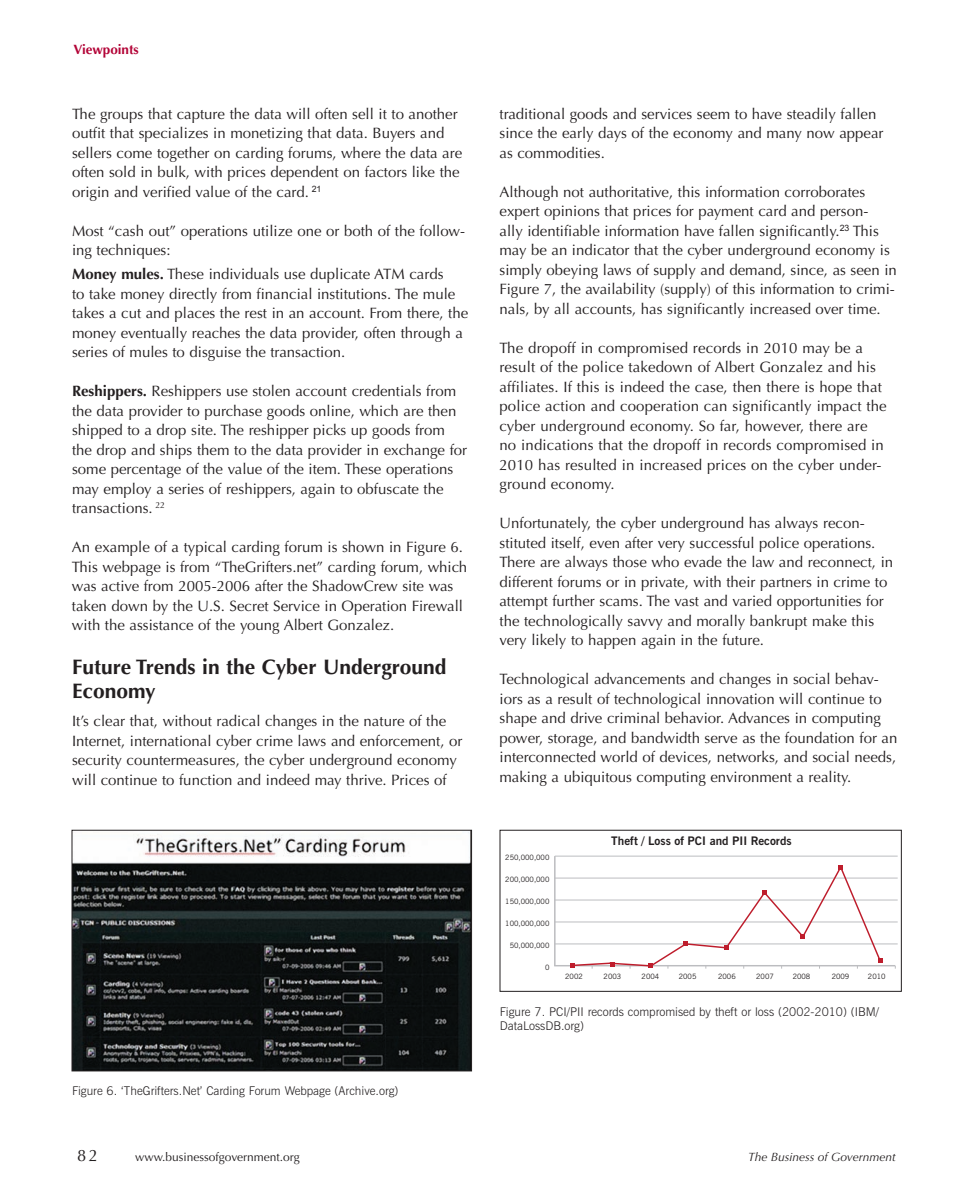
<style>
.page{position:relative;width:972px;height:1188px;background:#fff}
.page>*{position:absolute;margin:0;border:0;box-sizing:border-box;transform-origin:0 0}
.t1{font:700 21px/24px "Optima";color:#231f20}
.t2{font:16.5px "Optima";color:#231f20}
.t3{font:15px/19.5px "Optima";color:#231f20}
.t4{font:700 13.5px "Optima";color:#b30437}
.t5{font:300 12px/13.5px "News Gothic BT";color:#231f20}
.t6{font:12px "Optima";color:#231f20}
.t7{font:italic 12px "Optima";color:#231f20}
.t8{font:700 11.7px "News Gothic BT";color:#231f20}
.t9{font:7.35px "News Gothic BT";color:#231f20}
.s1{font-weight:700}
</style>
<div class="page">
<img style="left:74px;top:832px;width:396px;height:237px">
<div style="left:72px;top:830px;width:400px;height:241px;border:1px solid #231f20"></div>
<hr style="left:554px;top:965px;width:341px;height:1px;background:#bcbdc0">
<hr style="left:554px;top:856px;width:2px;height:110px;background:#bcbdc0">
<hr style="left:555px;top:944px;width:343px;height:1px;background:#bcbdc0">
<hr style="left:555px;top:922px;width:343px;height:1px;background:#bcbdc0">
<hr style="left:555px;top:900px;width:343px;height:1px;background:#bcbdc0">
<hr style="left:555px;top:878px;width:343px;height:1px;background:#bcbdc0">
<hr style="left:555px;top:856px;width:343px;height:1px;background:#bcbdc0">
<svg style="left:571px;top:865px;width:311px;height:104px"></svg>
<div style="left:500px;top:830px;width:402px;height:162px;border:1px solid #231f20"></div>
<p class="t4" style="left:74px;top:41px;width:67px">Viewpoints</p>
<p class="t3" style="left:72px;top:104px;width:392px">The groups that capture the data will often sell it to another outfit that specializes in monetizing that data. Buyers and sellers come together on carding forums, where the data are often sold in bulk, with prices dependent on factors like the origin and verified value of the card. <sup>21</sup></p>
<p class="t3" style="left:72px;top:221px;width:395px">Most “cash out” operations utilize one or both of the follow&shy;ing techniques:</p>
<p class="t3" style="left:72px;top:265px;width:398px"><span class="s1">Money mules.</span> These individuals use duplicate ATM cards<br>to take money directly from financial institutions. The mule takes a cut and places the rest in an account. From there, the money eventually reaches the data provider, often through a series of mules to disguise the transaction.</p>
<p class="t3" style="left:72px;top:382px;width:397px"><span class="s1">Reshippers.</span> Reshippers use stolen account credentials from the data provider to purchase goods online, which are then shipped to a drop site. The reshipper picks up goods from the drop and ships them to the data provider in exchange for some percentage of the value of the item. These operations may employ a series of reshippers, again to obfuscate the transactions. <sup>22</sup></p>
<p class="t3" style="left:72px;top:538px;width:397px">An example of a typical carding forum is shown in Figure 6.<br>This webpage is from “TheGrifters.net” carding forum, which was active from 2005-2006 after the ShadowCrew site was taken down by the U.S. Secret Service in Operation Firewall with the assistance of the young Albert Gonzalez.</p>
<h1 class="t1" style="left:72px;top:655px;width:376px">Future Trends in the Cyber Underground<br>Economy</h1>
<p class="t3" style="left:72px;top:712px;width:392px">It’s clear that, without radical changes in the nature of the Internet, international cyber crime laws and enforcement, or security countermeasures, the cyber underground economy will continue to function and indeed may thrive. Prices of</p>
<p class="t5" style="left:72px;top:1084px;width:328px">Figure 6. ‘TheGrifters.Net’ Carding Forum Webpage (Archive.org)</p>
<p class="t3" style="left:500px;top:104px;width:386px">traditional goods and services seem to have steadily fallen since the early days of the economy and many now appear as commodities.</p>
<p class="t3" style="left:499px;top:182px;width:399px">Although not authoritative, this information corroborates expert opinions that prices for payment card and person-<br>ally identifiable information have fallen significantly.<sup>23</sup> This may be an indicator that the cyber underground economy is simply obeying laws of supply and demand, since, as seen in Figure 7, the availability (supply) of this information to crimi&shy;nals, by all accounts, has significantly increased over time.</p>
<p class="t3" style="left:499px;top:338px;width:389px">The dropoff in compromised records in 2010 may be a result of the police takedown of Albert Gonzalez and his affiliates. If this is indeed the case, then there is hope that police action and cooperation can significantly impact the cyber underground economy. So far, however, there are no indications that the dropoff in records compromised in 2010 has resulted in increased prices on the cyber under&shy;ground economy.</p>
<p class="t3" style="left:499px;top:514px;width:395px">Unfortunately, the cyber underground has always recon&shy;stituted itself, even after very successful police operations.<br>There are always those who evade the law and reconnect, in different forums or in private, with their partners in crime to attempt further scams. The vast and varied opportunities for the technologically savvy and morally bankrupt make this very likely to happen again in the future.</p>
<p class="t3" style="left:499px;top:670px;width:399px">Technological advancements and changes in social behav&shy;iors as a result of technological innovation will continue to shape and drive criminal behavior. Advances in computing power, storage, and bandwidth serve as the foundation for an interconnected world of devices, networks, and social needs, making a ubiquitous computing environment a reality.</p>
<p class="t9" style="left:505px;top:853px;width:46px">250,000,000</p>
<p class="t9" style="left:505px;top:875px;width:46px">200,000,000</p>
<p class="t9" style="left:505px;top:897px;width:46px">150,000,000</p>
<p class="t9" style="left:505px;top:919px;width:46px">100,000,000</p>
<p class="t9" style="left:510px;top:941px;width:41px">50,000,000</p>
<p class="t9" style="left:545px;top:963px;width:6px">0</p>
<p class="t8" style="left:611px;top:834px;width:182px">Theft / Loss of PCI and PII Records</p>
<p class="t9" style="left:565px;top:972px;width:19px">2002</p>
<p class="t9" style="left:604px;top:972px;width:19px">2003</p>
<p class="t9" style="left:642px;top:972px;width:19px">2004</p>
<p class="t9" style="left:679px;top:972px;width:19px">2005</p>
<p class="t9" style="left:718px;top:972px;width:19px">2006</p>
<p class="t9" style="left:756px;top:972px;width:19px">2007</p>
<p class="t9" style="left:793px;top:972px;width:19px">2008</p>
<p class="t9" style="left:832px;top:972px;width:19px">2009</p>
<p class="t9" style="left:868px;top:972px;width:19px">2010</p>
<p class="t5" style="left:500px;top:1005px;width:381px">Figure 7. PCI/PII records compromised by theft or loss (2002-2010) (IBM/<br>DataLossDB.org)</p>
<p class="t2" style="left:77px;top:1146px;width:22px">82</p>
<p class="t6" style="left:135px;top:1150px;width:166px">www.businessofgovernment.org</p>
<p class="t7" style="left:748px;top:1150px;width:149px">The Business of Government</p>
</div>
